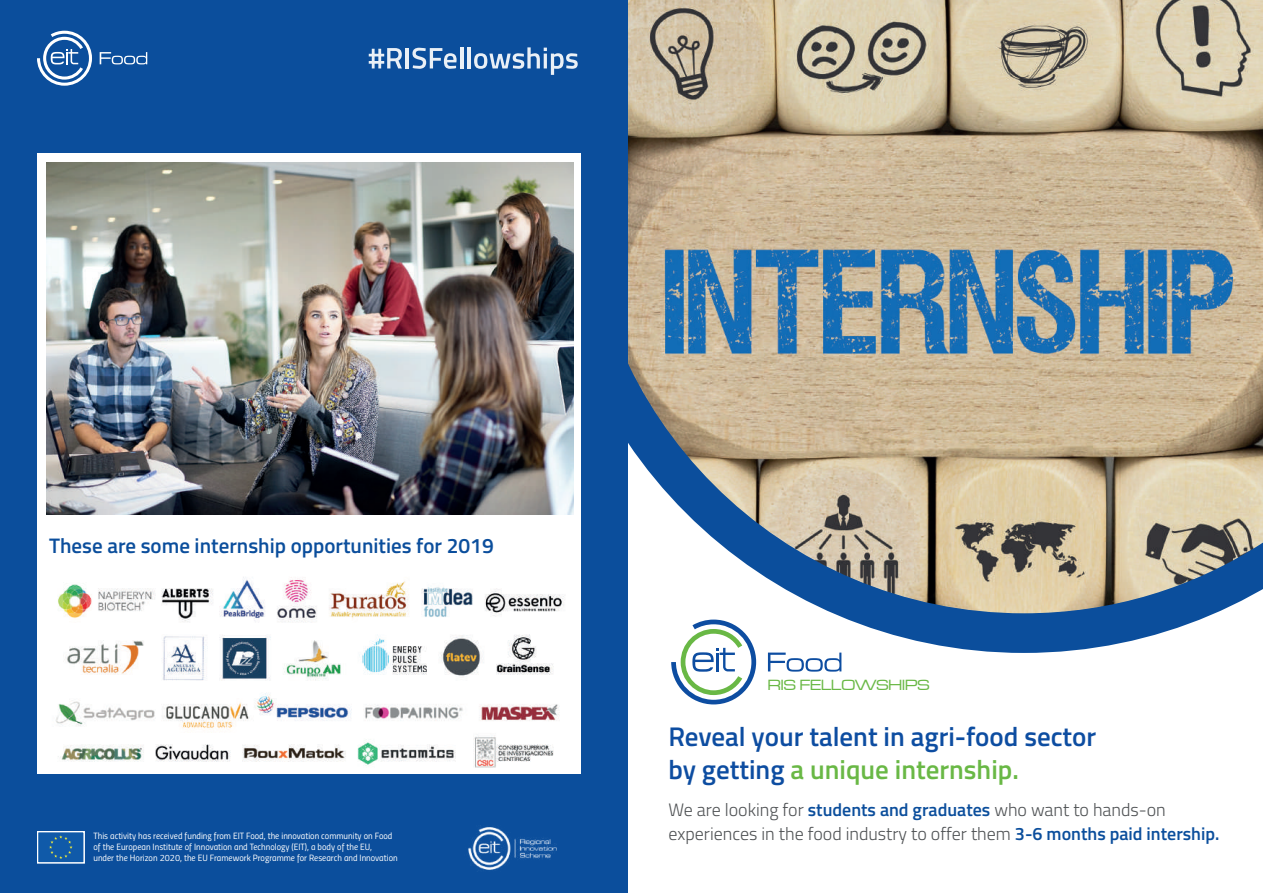
<style>
.page{position:relative;width:1263px;height:893px;background:#fff}
.page>*{position:absolute;margin:0;border:0;box-sizing:border-box;transform-origin:0 0}
.t1{font:600 27px/32.4px "Titillium";color:#0d4da1}
.t2{font:600 21px "Titillium";color:#0b4e9c}
.t3{font:300 18px/24px "Titillium";color:#505355}
.t4{font:15.3px "Microgramma D Medi Exte";color:#69b845}
.t5{font:9.15px/10.8px "Titillium Regular Upright";color:#fff}
.s1{color:#69b845}
.s2{font-weight:600;color:#0b4e9c}
</style>
<div class="page">
<svg style="left:627px;top:613px;width:588px;height:40px"></svg>
<img style="left:627px;top:0;width:636px;height:613px">
<svg style="left:671px;top:620px;width:85px;height:84px"></svg>
<svg style="left:768px;top:653px;width:73px;height:19px"></svg>
<div style="left:0;top:0;width:627px;height:893px;background:#0b4e9c"></div>
<div style="left:37px;top:154px;width:544px;height:620px;background:#fff"></div>
<svg style="left:37px;top:31px;width:55px;height:55px"></svg>
<svg style="left:100px;top:52px;width:47px;height:12px"></svg>
<div style="left:38px;top:831px;width:47px;height:32px;background:#105aa9;border:2px solid #fff"></div>
<svg style="left:49px;top:835px;width:24px;height:24px"></svg>
<img style="left:55px;top:577px;width:509px;height:191px">
<img style="left:46px;top:163px;width:528px;height:352px">
<svg style="left:369px;top:48px;width:33px;height:20px"></svg>
<hr style="left:406px;top:48px;width:3px;height:20px;background:#fff">
<svg style="left:412px;top:48px;width:45px;height:21px"></svg>
<hr style="left:460px;top:47px;width:3px;height:21px;background:#fff">
<hr style="left:467px;top:47px;width:4px;height:21px;background:#eaf0f6">
<svg style="left:474px;top:47px;width:104px;height:28px"></svg>
<img style="left:468px;top:825px;width:88px;height:45px">
<h2 class="t2" style="left:49px;top:530px;width:446px">These are some internship opportunities for 2019</h2>
<p class="t5" style="left:93px;top:830px;width:306px">This activity has received funding from EIT Food, the innovation community on Food of the European Institute of Innovation and Technology (EIT), a body of the EU,<br>under the Horizon 2020, the EU Framework Programme for Research and Innovation</p>
<h3 class="t4" style="left:768px;top:675px;width:163px">RIS FELLOWSHIPS</h3>
<h1 class="t1" style="left:668px;top:719px;width:429px">Reveal your talent in agri-food sector by getting <span class="s1">a unique internship.</span></h1>
<h3 class="t3" style="left:668px;top:797px;width:552px">We are looking for <span class="s2">students and graduates</span> who want to hands-on experiences in the food industry to offer them <span class="s2">3-6 months paid intership.</span></h3>
</div>
